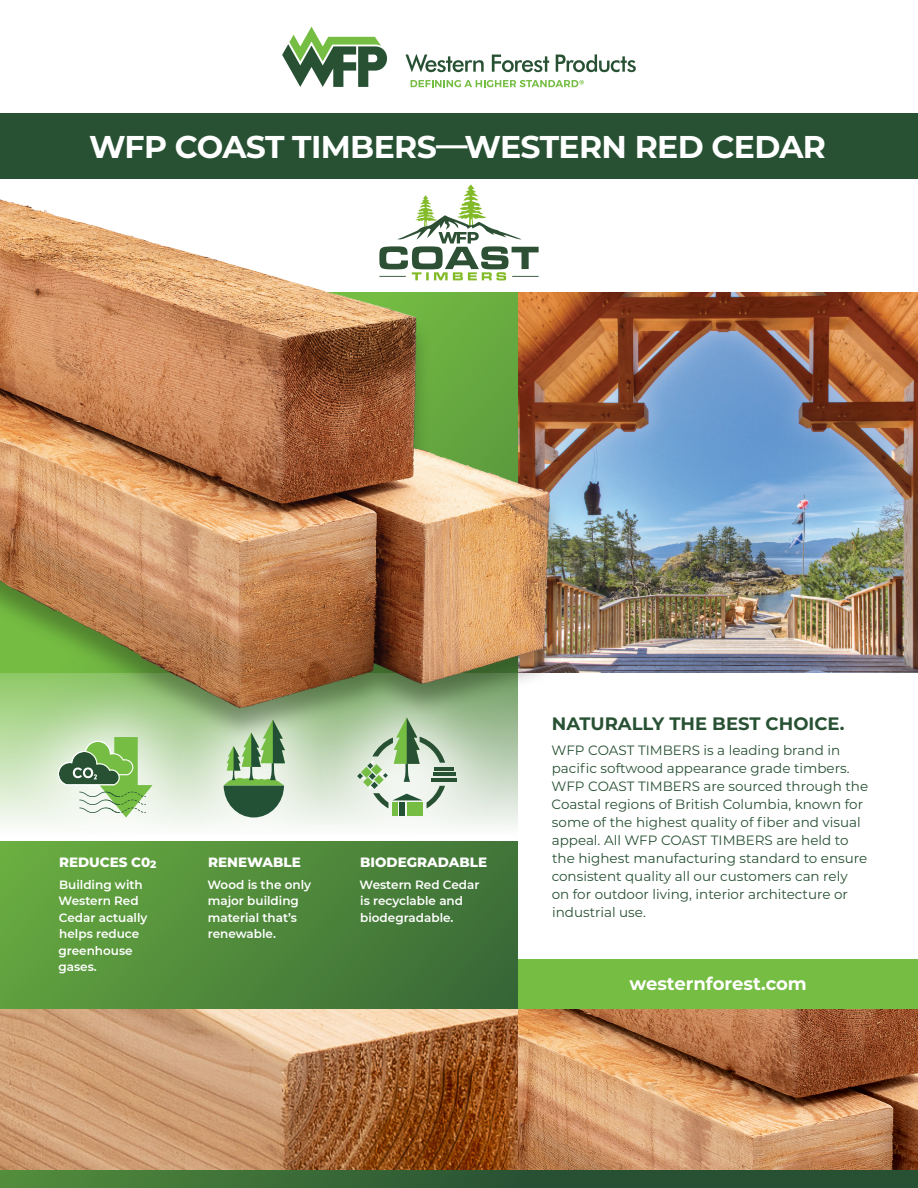
<style>
.page{position:relative;width:918px;height:1188px;background:#fff}
.page>*{position:absolute;margin:0;border:0;box-sizing:border-box;transform-origin:0 0}
.body_-_centre{font:700 31.5px "Montserrat";letter-spacing:-.02em;color:#fff}
.body{font:700 18px "Montserrat";color:#285134}
.body_-_centre-2{font:700 18px "Montserrat";color:#fff}
.body-2{font:13.5px/18px "Montserrat";color:#285134}
.body_-_infographics__light{font:800 13.5px "Montserrat";color:#fff}
.body-3{font:800 13.5px "Montserrat";letter-spacing:-.005em;color:#fff}
.body_-_infographics__light-2{font:600 12px/16.5px "Montserrat";color:#fff}
.s1{font-size:10.5px}
</style>
<div class="page">
<svg style="left:0;top:841px;width:918px;height:347px;background:#4e833b"></svg>
<img style="left:637px;top:292px;width:281px;height:381px">
<div style="left:519px;top:673px;width:399px;height:295px;background:#fff"></div>
<div style="left:0;top:113px;width:918px;height:66px;background:#285134"></div>
<div style="left:1px;top:679px;width:207px;height:158px;background:#fff;opacity:.8"></div>
<svg style="left:58px;top:759px;width:95px;height:58px"></svg>
<div style="left:167px;top:664px;width:176px;height:173px;background:#fff;opacity:.8"></div>
<svg style="left:224px;top:759px;width:61px;height:58px;background:#749976"></svg>
<div style="left:323px;top:664px;width:190px;height:173px;background:#fff;opacity:.8"></div>
<hr style="left:431px;top:778px;width:26px;height:4px;background:#285134">
<hr style="left:433px;top:772px;width:22px;height:4px;background:#285134">
<hr style="left:434px;top:767px;width:20px;height:4px;background:#285134">
<div style="left:407px;top:802px;width:16px;height:14px;background:#75bd43"></div>
<div style="left:392px;top:802px;width:6px;height:14px;background:#75bd43"></div>
<div style="left:400px;top:802px;width:5px;height:14px;background:#225136"></div>
<svg style="left:357px;top:759px;width:88px;height:49px"></svg>
<div style="left:519px;top:959px;width:399px;height:50px;background:#75bd43"></div>
<img style="left:257px;top:1010px;width:661px;height:159px">
<svg style="left:0;top:1010px;width:257px;height:159px;background:#cf9f78"></svg>
<img style="left:0;top:199px;width:637px;height:560px">
<svg style="left:405px;top:54px;width:79px;height:18px"></svg>
<svg style="left:492px;top:55px;width:57px;height:17px"></svg>
<svg style="left:556px;top:54px;width:80px;height:18px"></svg>
<svg style="left:282px;top:27px;width:105px;height:60px"></svg>
<svg style="left:411px;top:80px;width:173px;height:7px"></svg>
<svg style="left:379px;top:184px;width:160px;height:96px"></svg>
<p class="body_-_centre" style="left:89px;top:124px;width:739px">WFP COAST TIMBERS—WESTERN RED CEDAR</p>
<p class="body-3" style="left:59px;top:853px;width:99px">REDUCES C0<span class="s1">2</span></p>
<p class="body_-_infographics__light" style="left:208px;top:853px;width:94px">RENEWABLE</p>
<p class="body_-_infographics__light" style="left:360px;top:853px;width:128px">BIODEGRADABLE</p>
<p class="body_-_infographics__light-2" style="left:59px;top:876px;width:91px">Building with<br>Western Red<br>Cedar actually helps reduce greenhouse gases.</p>
<p class="body_-_infographics__light-2" style="left:360px;top:876px;width:121px">Western Red Cedar is recyclable and biodegradable.</p>
<p class="body_-_infographics__light-2" style="left:208px;top:876px;width:105px">Wood is the only major building material that’s renewable.</p>
<p class="body" style="left:552px;top:710px;width:294px">NATURALLY THE BEST CHOICE.</p>
<p class="body-2" style="left:552px;top:741px;width:318px">WFP COAST TIMBERS is a leading brand in pacific softwood appearance grade timbers.<br>WFP COAST TIMBERS are sourced through the Coastal regions of British Columbia, known for some of the highest quality of fiber and visual appeal. All WFP COAST TIMBERS are held to the highest manufacturing standard to ensure consistent quality all our customers can rely on for outdoor living, interior architecture or industrial use.</p>
<p class="body_-_centre-2" style="left:629px;top:971px;width:179px">westernforest.com</p>
</div>
